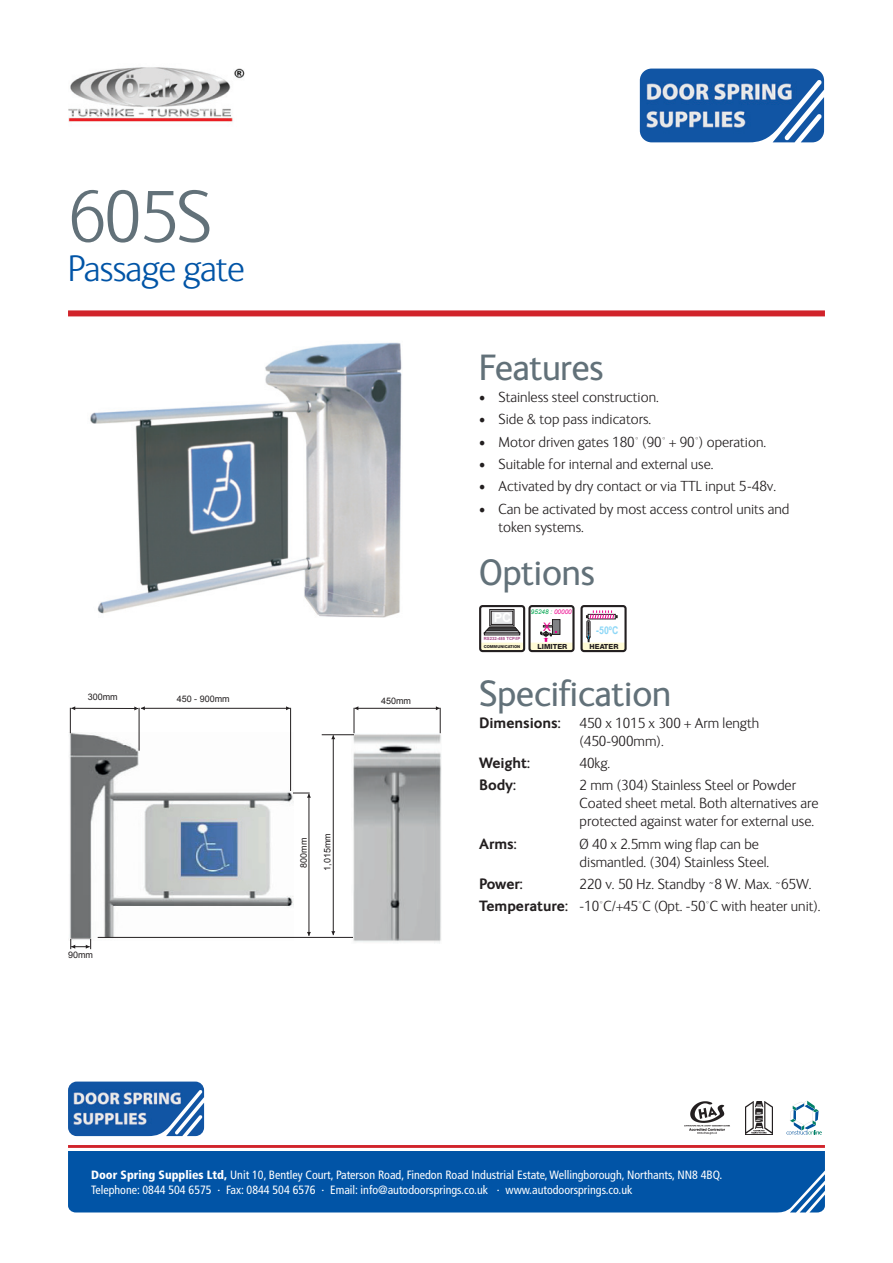
<style>
.page{position:relative;width:893px;height:1263px;background:#fff}
.page>*{position:absolute;margin:0;border:0;box-sizing:border-box;transform-origin:0 0}
.t1{font:300 75px "FS Ingrid";color:#627179}
.X_heads{font:37.5px "FS Ingrid";color:#627179}
.t2{font:300 37.5px "FS Ingrid";letter-spacing:-.02em;color:#0154a6}
.Body{font:300 15px/18px "FS Ingrid";color:#231f20}
.Body-2{font:700 15px "FS Ingrid";color:#231f20}
.t3{font:700 12.75px "Arial";color:#fff}
.t4{font:condensed 12px "Frutiger";color:#fff}
.t5{font:11.7px "Arial";color:#ed028c}
.t6{font:700 10.65px "Arial Narrow";color:#8dd7f7}
.t7{font:9px "Arial";color:#231f20}
.t8{font:800 7.05px "Helvetica Neue CE";color:#231f20}
.t9{font:italic 6.45px "Arial";color:#00a54f}
.t10{font:700 4.2px "Arial";color:#a54586}
.t11{font:800 4.05px "Helvetica Neue CE";color:#231f20}
.s1{color:#ed028c}
.s2{font-weight:700}
.s3{font-weight:900}
</style>
<div class="page">
<div style="left:68px;top:1151px;width:757px;height:61px;background:#0154a6"></div>
<hr style="left:68px;top:1145px;width:757px;height:3px;background:#d1232a">
<img style="left:684px;top:1101px;width:46px;height:34px">
<img style="left:745px;top:1101px;width:28px;height:33px">
<svg style="left:786px;top:1100px;width:36px;height:34px"></svg>
<img style="left:68px;top:1081px;width:136px;height:55px">
<div style="left:552px;top:619px;width:8px;height:15px;background:#808285"></div>
<div style="left:552px;top:619px;width:8px;height:16px;border:1px solid #231f20"></div>
<svg style="left:583px;top:610px;width:41px;height:39px"></svg>
<div style="left:479px;top:605px;width:46px;height:47px;border:2px solid #231f20;border-radius:3px"></div>
<div style="left:490px;top:609px;width:24px;height:17px;border:1px solid #231f20"></div>
<div style="left:491px;top:611px;width:22px;height:13px;background:#e6e7e9"></div>
<div style="left:491px;top:611px;width:22px;height:14px;border:1px solid #231f20"></div>
<svg style="left:480px;top:625px;width:92px;height:26px"></svg>
<div style="left:528px;top:605px;width:47px;height:47px;border:2px solid #231f20;border-radius:3px"></div>
<div style="left:580px;top:605px;width:47px;height:47px;border:2px solid #231f20;border-radius:3px"></div>
<img style="left:640px;top:69px;width:184px;height:73px">
<div style="left:68px;top:310px;width:757px;height:6px;background:#d1232a"></div>
<img style="left:68px;top:67px;width:177px;height:55px">
<img style="left:69px;top:732px;width:224px;height:209px">
<img style="left:351px;top:734px;width:90px;height:209px">
<hr style="left:98px;top:937px;width:255px;height:1px;background:#231f20">
<hr style="left:322px;top:734px;width:32px;height:1px;background:#231f20">
<hr style="left:139px;top:708px;width:1px;height:43px;background:#231f20">
<hr style="left:290px;top:708px;width:1px;height:83px;background:#231f20">
<svg style="left:70px;top:939px;width:21px;height:10px"></svg>
<hr style="left:71px;top:708px;width:67px;height:1px;background:#231f20">
<svg style="left:70px;top:706px;width:5px;height:27px"></svg>
<hr style="left:141px;top:708px;width:149px;height:1px;background:#231f20">
<svg style="left:134px;top:706px;width:11px;height:4px"></svg>
<hr style="left:354px;top:708px;width:86px;height:1px;background:#231f20">
<svg style="left:354px;top:706px;width:4px;height:27px"></svg>
<svg style="left:436px;top:706px;width:5px;height:27px"></svg>
<hr style="left:309px;top:794px;width:1px;height:142px;background:#231f20">
<svg style="left:293px;top:793px;width:18px;height:5px"></svg>
<hr style="left:333px;top:735px;width:1px;height:200px;background:#231f20">
<img style="left:90px;top:342px;width:312px;height:276px">
<p class="t1" style="left:68px;top:178px;width:145px">605S</p>
<p class="t2" style="left:68px;top:250px;width:178px">Passage gate</p>
<p class="t7" style="left:88px;top:691px;width:31px">300mm</p>
<p class="t7" style="left:68px;top:949px;width:26px">90mm</p>
<p class="t7" style="left:177px;top:693px;width:54px">450 - 900mm</p>
<p class="t7" style="left:381px;top:695px;width:31px">450mm</p>
<p class="t7" style="left:298px;top:868px;width:31px;rotate:-90deg">800mm</p>
<p class="t7" style="left:321px;top:871px;width:39px;rotate:-90deg">1,015mm</p>
<p class="X_heads" style="left:479px;top:348px;width:126px">Features</p>
<p class="Body" style="left:479px;top:388px;width:181px">• Stainless steel construction.</p>
<p class="Body" style="left:479px;top:411px;width:174px">• Side &amp; top pass indicators.</p>
<p class="Body" style="left:479px;top:433px;width:289px">• Motor driven gates 180° (90° + 90°) operation.</p>
<p class="Body" style="left:479px;top:455px;width:236px">• Suitable for internal and external use.</p>
<p class="Body" style="left:479px;top:477px;width:298px">• Activated by dry contact or via TTL input 5-48v.</p>
<p class="Body" style="left:499px;top:500px;width:292px;text-indent:-20px">• Can be activated by most access control units and token systems.</p>
<p class="X_heads" style="left:479px;top:553px;width:117px">Options</p>
<p class="t9" style="left:531px;top:608px;width:42px">95248 : <span class="s1">00000</span></p>
<p class="t5" style="left:543px;top:619px;width:9px">X</p>
<p class="t6" style="left:596px;top:623px;width:24px">-50ºC</p>
<p class="t3" style="left:494px;top:609px;width:19px">PC</p>
<p class="t10" style="left:484px;top:636px;width:38px">RS232-485 TCP/IP</p>
<p class="X_heads" style="left:479px;top:673px;width:194px">Specification</p>
<p class="Body-2" style="left:479px;top:714px;width:83px">Dimensions:</p>
<p class="Body" style="left:580px;top:714px;width:181px">450 x 1015 x 300 + Arm length (450-900mm).</p>
<p class="Body-2" style="left:479px;top:754px;width:52px">Weight:</p>
<p class="Body" style="left:580px;top:754px;width:32px">40kg.</p>
<p class="Body-2" style="left:479px;top:777px;width:39px">Body:</p>
<p class="Body" style="left:580px;top:777px;width:240px">2 mm (304) Stainless Steel or Powder<br>Coated sheet metal. Both alternatives are protected against water for external use.</p>
<p class="Body-2" style="left:479px;top:835px;width:39px">Arms:</p>
<p class="Body" style="left:580px;top:835px;width:191px">Ø 40 x 2.5mm wing flap can be dismantled. (304) Stainless Steel.</p>
<p class="Body-2" style="left:479px;top:875px;width:45px">Power:</p>
<p class="Body" style="left:580px;top:875px;width:234px">220 v. 50 Hz. Standby ~8 W. Max. ~65W.</p>
<p class="Body" style="left:479px;top:897px;width:343px"><span class="s2">Temperature:</span> -10°C/+45°C (Opt. -50°C with heater unit).</p>
<p class="t11" style="left:484px;top:644px;width:38px">COMMUNICATION</p>
<p class="t8" style="left:538px;top:642px;width:31px">LIMITER</p>
<p class="t8" style="left:590px;top:642px;width:30px">HEATER</p>
<p class="t4" style="left:91px;top:1168px;width:633px"><span class="s3">Door Spring Supplies Ltd,</span> Unit 10, Bentley Court, Paterson Road, Finedon Road Industrial Estate, Wellingborough, Northants, NN8 4BQ.</p>
<p class="t4" style="left:91px;top:1183px;width:543px">Telephone: 0844 504 6575 · Fax: 0844 504 6576 · Email: info@autodoorsprings.co.uk · www.autodoorsprings.co.uk</p>
</div>
